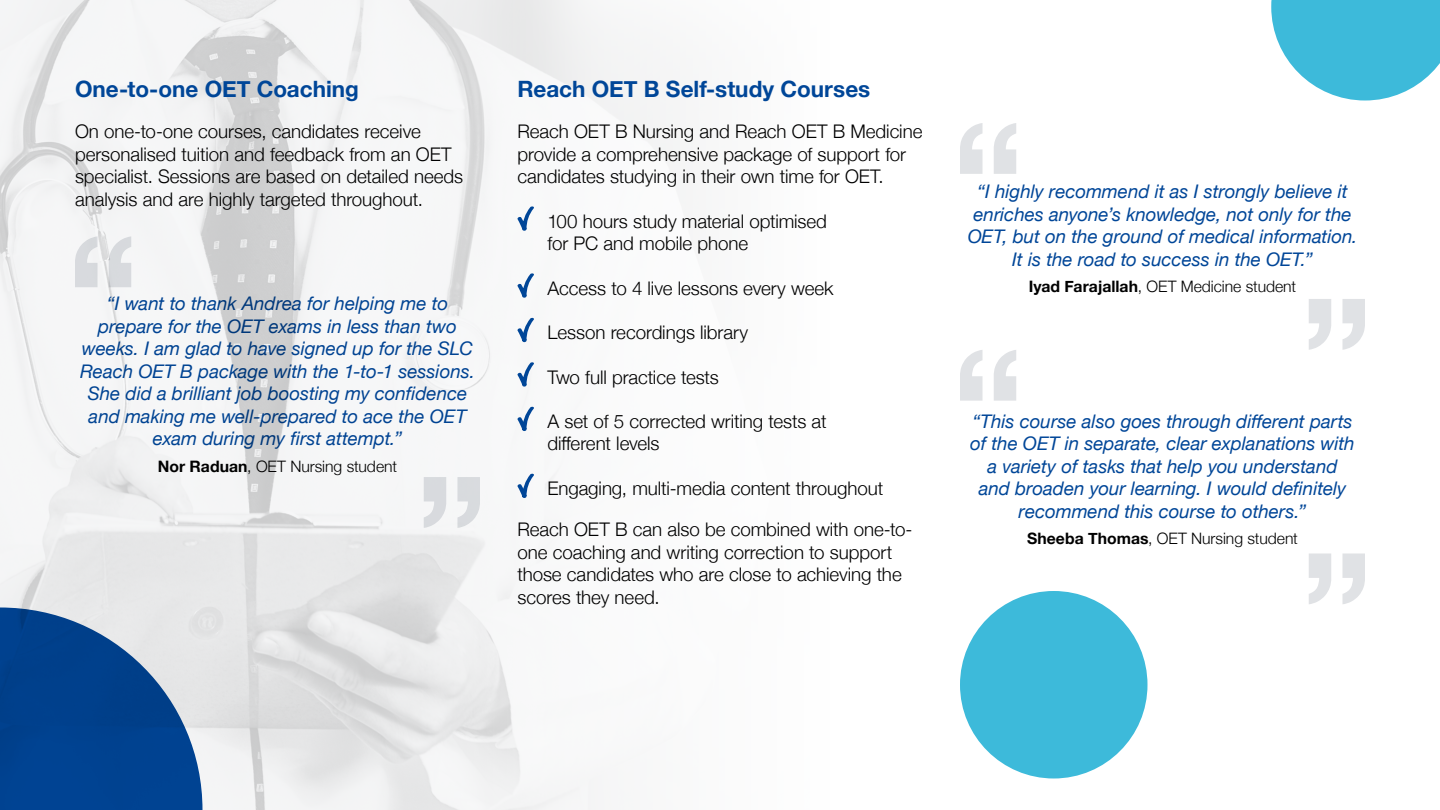
<style>
.page{position:relative;width:1440px;height:810px;background:#fff}
.page>*{position:absolute;margin:0;border:0;box-sizing:border-box;transform-origin:0 0}
.t1{font:700 22.5px "Helvetica Neue";color:#004698}
.t2{font:300 18.75px/22.5px "Helvetica Neue";letter-spacing:-.005em;color:#000}
.t3{font:italic 18.75px/22.5px "Helvetica Neue";letter-spacing:-.005em;color:#004698;text-align:center}
.t4{font:300 15.75px "Helvetica Neue";letter-spacing:-.005em;color:#000}
.s1{font-weight:700}
</style>
<div class="page">
<img style="left:0;top:0;width:686px;height:810px">
<svg style="left:1271px;top:0;width:169px;height:100px"></svg>
<svg style="left:517px;top:206px;width:18px;height:25px"></svg>
<svg style="left:517px;top:273px;width:18px;height:25px"></svg>
<svg style="left:517px;top:317px;width:18px;height:26px"></svg>
<svg style="left:517px;top:362px;width:18px;height:25px"></svg>
<svg style="left:517px;top:406px;width:18px;height:26px"></svg>
<svg style="left:517px;top:473px;width:18px;height:26px"></svg>
<svg style="left:960px;top:350px;width:56px;height:51px"></svg>
<svg style="left:1309px;top:554px;width:56px;height:50px"></svg>
<svg style="left:960px;top:123px;width:56px;height:51px"></svg>
<svg style="left:1309px;top:299px;width:56px;height:51px"></svg>
<div style="left:960px;top:591px;width:188px;height:187px;background:#3dbada;border-radius:50%"></div>
<svg style="left:75px;top:236px;width:56px;height:51px"></svg>
<svg style="left:424px;top:477px;width:56px;height:51px"></svg>
<svg style="left:0;top:608px;width:202px;height:202px;background:#3063a0"></svg>
<p class="t1" style="left:75px;top:71px;width:286px">One-to-one OET Coaching</p>
<p class="t2" style="left:75px;top:119px;width:390px">On one-to-one courses, candidates receive personalised tuition and feedback from an OET specialist. Sessions are based on detailed needs analysis and are highly targeted throughout.</p>
<p class="t3" style="left:80px;top:294px;width:396px">“I want to thank Andrea for helping me to prepare for the OET exams in less than two weeks. I am glad to have signed up for the SLC Reach OET B package with the 1-to-1 sessions.<br>She did a brilliant job boosting my confidence and making me well-prepared to ace the OET exam during my first attempt.”</p>
<p class="t4" style="left:158px;top:454px;width:241px"><span class="s1">Nor Raduan</span>, OET Nursing student</p>
<p class="t1" style="left:518px;top:71px;width:354px">Reach OET B Self-study Courses</p>
<p class="t2" style="left:518px;top:119px;width:406px">Reach OET B Nursing and Reach OET B Medicine provide a comprehensive package of support for candidates studying in their own time for OET.</p>
<p class="t2" style="left:548px;top:208px;width:281px">100 hours study material optimised for PC and mobile phone</p>
<p class="t2" style="left:548px;top:275px;width:288px">Access to 4 live lessons every week</p>
<p class="t2" style="left:548px;top:320px;width:202px">Lesson recordings library</p>
<p class="t2" style="left:548px;top:364px;width:173px">Two full practice tests</p>
<p class="t2" style="left:548px;top:409px;width:281px">A set of 5 corrected writing tests at different levels</p>
<p class="t2" style="left:518px;top:466px;width:397px;line-height:41.2px;text-align:center">Engaging, multi-media content throughout<br>Reach OET B can also be combined with one-to-</p>
<p class="t2" style="left:518px;top:539px;width:386px">one coaching and writing correction to support those candidates who are close to achieving the scores they need.</p>
<p class="t3" style="left:968px;top:181px;width:391px">“I highly recommend it as I strongly believe it enriches anyone’s knowledge, not only for the OET, but on the ground of medical information.<br>It is the road to success in the OET.”</p>
<p class="t4" style="left:1029px;top:274px;width:269px"><span class="s1">Iyad Farajallah</span>, OET Medicine student</p>
<p class="t3" style="left:970px;top:411px;width:386px">“This course also goes through different parts of the OET in separate, clear explanations with a variety of tasks that help you understand and broaden your learning. I would definitely recommend this course to others.”</p>
<p class="t4" style="left:1027px;top:526px;width:272px"><span class="s1">Sheeba Thomas</span>, OET Nursing student</p>
</div>
